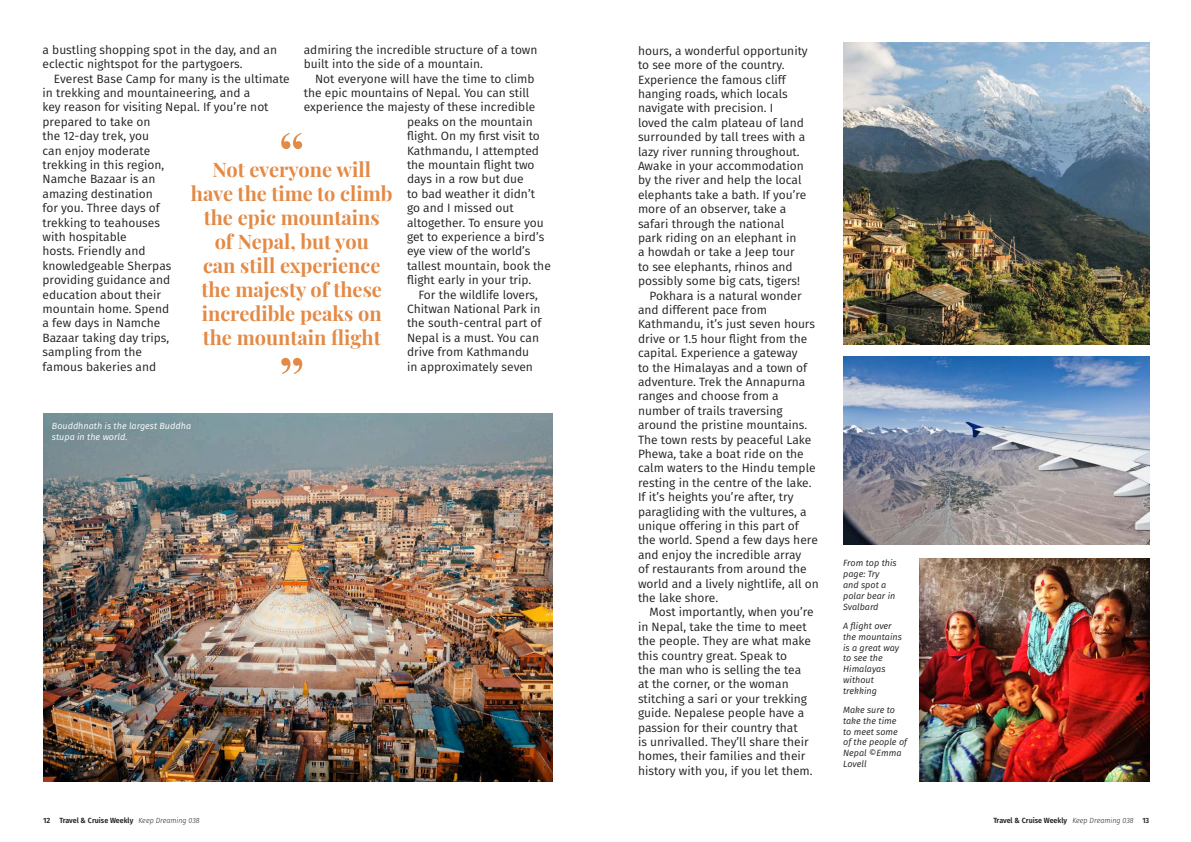
<style>
.page{position:relative;width:1191px;height:842px;background:#fff}
.page>*{position:absolute;margin:0;border:0;box-sizing:border-box;transform-origin:0 0}
.TCW_pull_quote{font:700 50px "Times New Roman";color:#e38a46}
.TCW_pull_quote-2{font:700 20px/24px "Playfair Display";color:#e38a46;text-align:center}
.TCW_body_with_indent{font:12px/14.4px "Fira Sans";color:#231f20}
.TCW_caption_2{font:italic 9px/10.8px "Fira Sans";color:#231f20}
.TCW_caption_2-2{font:italic 9px/10.8px "Fira Sans";color:#fff}
.t1{font:600 7.5px "Fira Sans";color:#231f20}
.t2{font:600 7.5px "Fira Sans";color:#231f20;scale:.95 1}
.s1{font-weight:300;font-style:italic}
</style>
<div class="page">
<img style="left:43px;top:413px;width:510px;height:368px">
<img style="left:843px;top:43px;width:306px;height:301px">
<img style="left:843px;top:357px;width:306px;height:188px">
<img style="left:919px;top:558px;width:230px;height:223px">
<p class="TCW_body_with_indent" style="left:43px;top:42px;width:236px">a bustling shopping spot in the day, and an eclectic nightspot for the partygoers.</p>
<p class="TCW_body_with_indent" style="left:43px;top:71px;width:249px;text-indent:11px">Everest Base Camp for many is the ultimate in trekking and mountaineering, and a<br>key reason for visiting Nepal. If you’re not prepared to take on<br>the 12-day trek, you<br>can enjoy moderate<br>trekking in this region,<br>Namche Bazaar is an<br>amazing destination<br>for you. Three days of<br>trekking to teahouses<br>with hospitable<br>hosts. Friendly and<br>knowledgeable Sherpas<br>providing guidance and<br>education about their<br>mountain home. Spend<br>a few days in Namche<br>Bazaar taking day trips,<br>sampling from the<br>famous bakeries and</p>
<p class="TCW_body_with_indent" style="left:304px;top:42px;width:235px">admiring the incredible structure of a town built into the side of a mountain.</p>
<p class="TCW_body_with_indent" style="left:315px;top:71px;width:221px">Not everyone will have the time to climb</p>
<p class="TCW_body_with_indent" style="left:304px;top:85px;width:227px">the epic mountains of Nepal. You can still</p>
<p class="TCW_body_with_indent" style="left:304px;top:100px;width:233px">experience the majesty of these incredible</p>
<p class="TCW_body_with_indent" style="left:407px;top:114px;width:127px">peaks on the mountain</p>
<p class="TCW_body_with_indent" style="left:407px;top:128px;width:134px">flight. On my first visit to</p>
<p class="TCW_body_with_indent" style="left:407px;top:143px;width:134px">Kathmandu, I attempted</p>
<p class="TCW_body_with_indent" style="left:407px;top:157px;width:129px">the mountain flight two</p>
<p class="TCW_body_with_indent" style="left:407px;top:172px;width:118px">days in a row but due</p>
<p class="TCW_body_with_indent" style="left:407px;top:186px;width:129px">to bad weather it didn’t</p>
<p class="TCW_body_with_indent" style="left:407px;top:200px;width:108px">go and I missed out</p>
<p class="TCW_body_with_indent" style="left:407px;top:215px;width:138px">altogether. To ensure you</p>
<p class="TCW_body_with_indent" style="left:407px;top:229px;width:139px">get to experience a bird’s</p>
<p class="TCW_body_with_indent" style="left:407px;top:244px;width:125px">eye view of the world’s</p>
<p class="TCW_body_with_indent" style="left:407px;top:258px;width:145px">tallest mountain, book the</p>
<p class="TCW_body_with_indent" style="left:407px;top:272px;width:126px">flight early in your trip.</p>
<p class="TCW_body_with_indent" style="left:407px;top:287px;width:136px;text-indent:11px">For the wildlife lovers,<br>Chitwan National Park in the south-central part of<br>Nepal is a must. You can drive from Kathmandu in approximately seven</p>
<p class="TCW_pull_quote" style="left:279px;top:114px;width:26px">“</p>
<p class="TCW_pull_quote-2" style="left:191px;top:179px;width:203px">have the time to climb the epic mountains<br>of Nepal, but you<br>can still experience the majesty of these incredible peaks on the mountain flight</p>
<p class="TCW_pull_quote" style="left:279px;top:339px;width:26px">”</p>
<p class="TCW_pull_quote-2" style="left:212px;top:155px;width:160px">Not everyone will</p>
<p class="TCW_caption_2-2" style="left:52px;top:420px;width:141px">Bouddhnath is the largest Buddha stupa in the world.</p>
<p class="TCW_body_with_indent" style="left:638px;top:43px;width:171px">hours, a wonderful opportunity to see more of the country.<br>Experience the famous cliff hanging roads, which locals navigate with precision. I<br>loved the calm plateau of land surrounded by tall trees with a lazy river running throughout.<br>Awake in your accommodation by the river and help the local elephants take a bath. If you’re more of an observer, take a safari through the national park riding on an elephant in<br>a howdah or take a Jeep tour to see elephants, rhinos and possibly some big cats, tigers!</p>
<p class="TCW_body_with_indent" style="left:638px;top:288px;width:182px;text-indent:11px">Pokhara is a natural wonder and different pace from<br>Kathmandu, it’s just seven hours drive or 1.5 hour flight from the capital. Experience a gateway<br>to the Himalayas and a town of adventure. Trek the Annapurna ranges and choose from a number of trails traversing around the pristine mountains.<br>The town rests by peaceful Lake<br>Phewa, take a boat ride on the calm waters to the Hindu temple resting in the centre of the lake.<br>If it’s heights you’re after, try paragliding with the vultures, a unique offering in this part of the world. Spend a few days here and enjoy the incredible array<br>of restaurants from around the world and a lively nightlife, all on the lake shore.</p>
<p class="TCW_body_with_indent" style="left:638px;top:605px;width:177px;text-indent:11px">Most importantly, when you’re in Nepal, take the time to meet the people. They are what make this country great. Speak to<br>the man who is selling the tea at the corner, or the woman stitching a sari or your trekking guide. Nepalese people have a passion for their country that<br>is unrivalled. They’ll share their homes, their families and their history with you, if you let them.</p>
<p class="TCW_caption_2" style="left:843px;top:558px;width:55px">From top this page: Try and spot a polar bear in<br>Svalbard</p>
<p class="TCW_caption_2" style="left:843px;top:620px;width:60px">A flight over the mountains is a great way to see the<br>Himalayas without trekking</p>
<p class="TCW_caption_2" style="left:843px;top:704px;width:65px">Make sure to take the time<br>to meet some of the people of<br>Nepal ©Emma<br>Lovell</p>
<p class="t1" style="left:43px;top:814px;width:158px">12 Travel &amp; Cruise Weekly <span class="s1">Keep Dreaming 038</span></p>
<p class="t2" style="left:993px;top:814px;width:166px">Travel &amp; Cruise Weekly <span class="s1">Keep Dreaming 038</span> 13</p>
</div>
